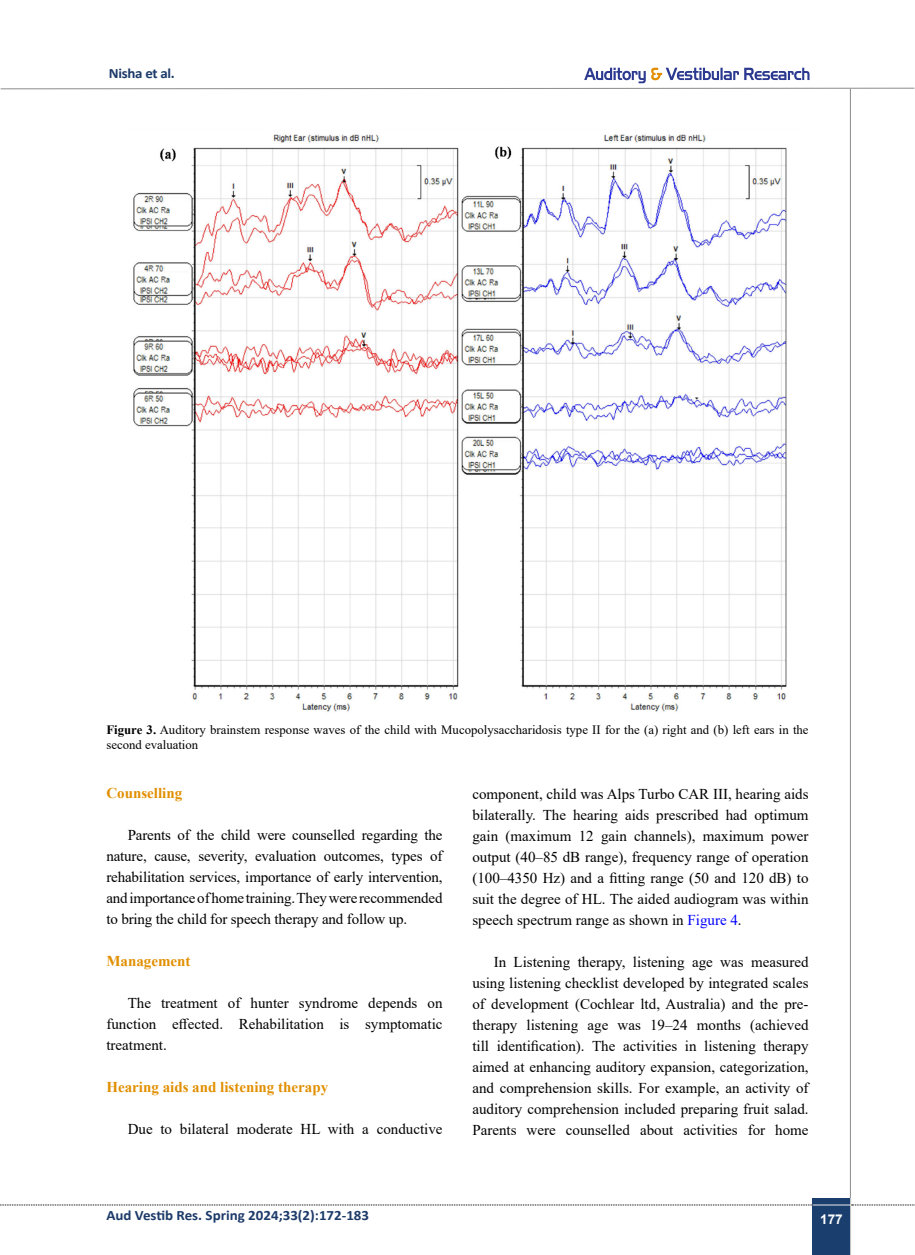
<style>
.page{position:relative;width:915px;height:1255px;background:#fff}
.page>*{position:absolute;margin:0;border:0;box-sizing:border-box;transform-origin:0 0}
.t1{font:15px/21px "Times New Roman";color:#000;text-align:justify}
.t2{font:700 15px "Times New Roman";color:#e18f00}
.t3{font:700 14.25px "Calibri";color:#1d3b6a;scale:1.05 1}
.t4{font:700 14.25px "Calibri";letter-spacing:-.02em;color:#1d3b6a;scale:1.05 1}
.t5{font:700 13.5px "Arial";color:#fff}
.t6{font:12.75px/15.3px "Times New Roman";color:#000}
.s1{font-weight:700}
.s2{color:#00f}
</style>
<div class="page">
<hr style="left:849px;top:89px;width:1px;height:1165px;background:#8b8b8b">
<svg style="left:0;top:68px;width:914px;height:21px"></svg>
<div style="left:812px;top:1198px;width:38px;height:56px;background:#1a3f6f"></div>
<hr style="left:849px;top:1198px;width:1px;height:56px;background:#c2c4c6">
<hr style="left:812px;top:1204px;width:38px;height:1px;background:#ebebec">
<svg style="left:0;top:1204px;width:812px;height:1px"></svg>
<svg style="left:851px;top:1204px;width:64px;height:1px"></svg>
<img style="left:133px;top:134px;width:654px;height:578px">
<p class="t4" style="left:109px;top:63px;width:64px">Nisha et al.</p>
<p class="t6" style="left:106px;top:721px;width:703px"><span class="s1">Figure 3.</span> Auditory brainstem response waves of the child with Mucopolysaccharidosis type II for the (a) right and (b) left ears in the second evaluation</p>
<p class="t2" style="left:106px;top:782px;width:77px">Counselling</p>
<p class="t1" style="left:106px;top:824px;width:337px;text-indent:21px">Parents of the child were counselled regarding the nature, cause, severity, evaluation outcomes, types of rehabilitation services, importance of early intervention, and importance of home training. They were recommended to bring the child for speech therapy and follow up.</p>
<p class="t2" style="left:106px;top:950px;width:86px">Management</p>
<p class="t1" style="left:106px;top:992px;width:337px;text-indent:21px">The treatment of hunter syndrome depends on function effected. Rehabilitation is symptomatic treatment.</p>
<p class="t2" style="left:106px;top:1076px;width:223px">Hearing aids and listening therapy</p>
<p class="t1" style="left:128px;top:1118px;width:316px">Due to bilateral moderate HL with a conductive</p>
<p class="t1" style="left:472px;top:782px;width:337px">component, child was Alps Turbo CAR III, hearing aids bilaterally. The hearing aids prescribed had optimum gain (maximum 12 gain channels), maximum power output (40–85 dB range), frequency range of operation (100–4350 Hz) and a fitting range (50 and 120 dB) to suit the degree of HL. The aided audiogram was within speech spectrum range as shown in <span class="s2">Figure 4</span>.</p>
<p class="t1" style="left:472px;top:950px;width:337px;text-indent:21px">In Listening therapy, listening age was measured using listening checklist developed by integrated scales of development (Cochlear ltd, Australia) and the pre&shy;therapy listening age was 19–24 months (achieved till identification). The activities in listening therapy aimed at enhancing auditory expansion, categorization, and comprehension skills. For example, an activity of auditory comprehension included preparing fruit salad.<br>Parents were counselled about activities for home</p>
<p class="t3" style="left:106px;top:1205px;width:252px">Aud Vestib Res. Spring 2024;33(2):172-183</p>
<p class="t5" style="left:819px;top:1209px;width:24px">177</p>
</div>
